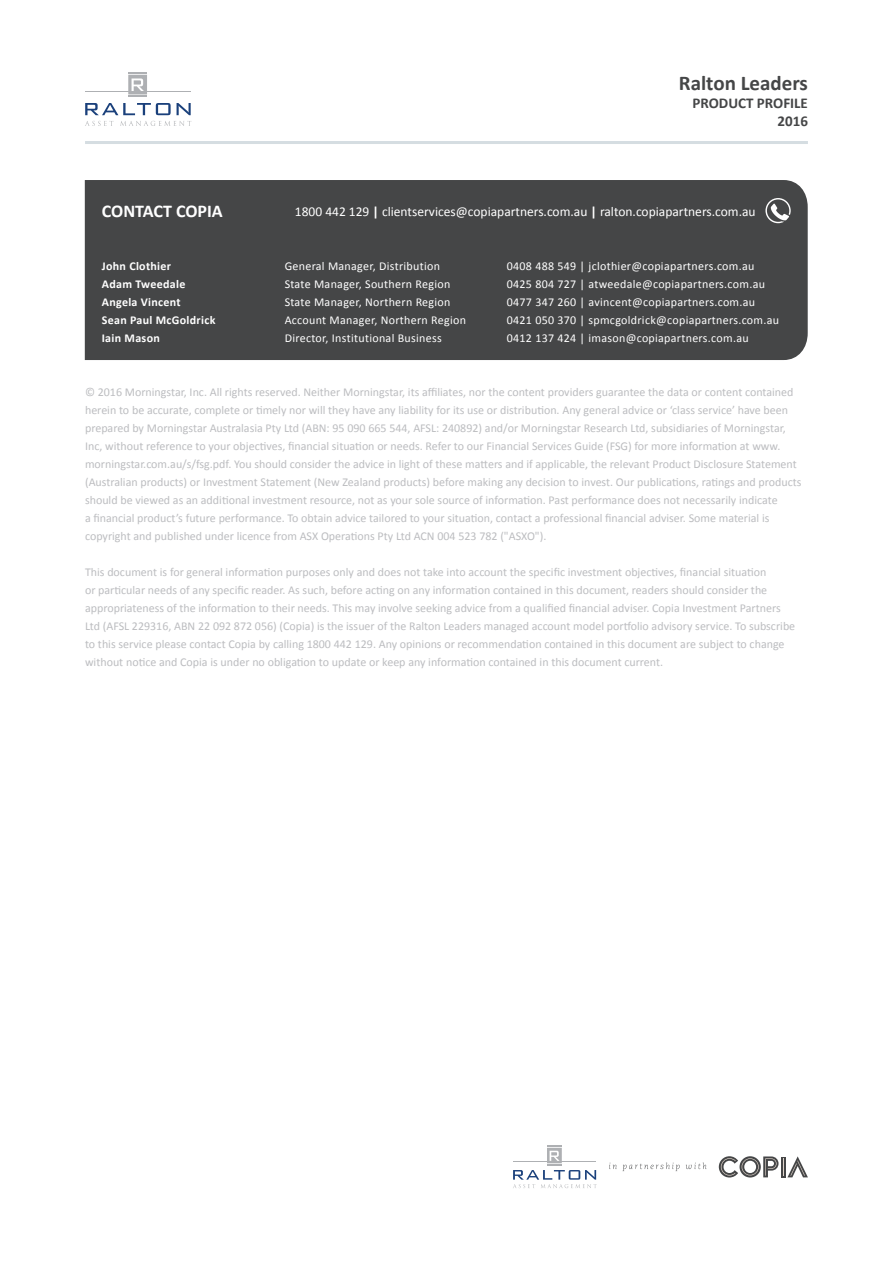
<style>
.page{position:relative;width:893px;height:1263px;background:#fff}
.page>*{position:absolute;margin:0;border:0;box-sizing:border-box;transform-origin:0 0}
.t1{font:700 21px "Calibri";color:#454647}
.t2{font:700 18px "Calibri";color:#fff}
.t3{font:700 15px/18px "Calibri";color:#454647;text-align:right}
.t4{font:13.5px "Calibri";color:#fff}
.t5{font:12px/18px "Calibri";color:#bcbdc0}
.t6{font:12px "Calibri";letter-spacing:.025em;color:#fff}
.t7{font:700 12px "Calibri";letter-spacing:.025em;color:#fff}
.s1{font-weight:700}
</style>
<div class="page">
<hr style="left:85px;top:141px;width:723px;height:3px;background:#abbbc4">
<hr style="left:85px;top:92px;width:105px;height:1px;background:#aeb0b3">
<svg style="left:128px;top:72px;width:19px;height:25px"></svg>
<svg style="left:85px;top:103px;width:86px;height:12px"></svg>
<svg style="left:177px;top:103px;width:14px;height:12px"></svg>
<svg style="left:85px;top:121px;width:28px;height:5px"></svg>
<svg style="left:120px;top:121px;width:71px;height:5px"></svg>
<svg style="left:609px;top:1163px;width:71px;height:8px"></svg>
<svg style="left:686px;top:1163px;width:20px;height:6px"></svg>
<svg style="left:719px;top:1156px;width:89px;height:21px"></svg>
<svg style="left:513px;top:1145px;width:84px;height:43px"></svg>
<div style="left:85px;top:180px;width:723px;height:180px;background:#454647"></div>
<svg style="left:765px;top:198px;width:26px;height:25px"></svg>
<h1 class="t1" style="left:679px;top:70px;width:130px">Ralton Leaders</h1>
<p class="t3" style="left:692px;top:94px;width:117px">PRODUCT PROFILE<br>2016</p>
<p class="t2" style="left:102px;top:200px;width:123px">CONTACT COPIA</p>
<p class="t4" style="left:295px;top:203px;width:462px">1800 442 129 <span class="s1">|</span> clientservices@copiapartners.com.au <span class="s1">|</span> ralton.copiapartners.com.au</p>
<p class="t7" style="left:102px;top:258px;width:71px">John Clothier</p>
<p class="t6" style="left:285px;top:258px;width:157px">General Manager, Distribution</p>
<p class="t6" style="left:507px;top:258px;width:249px">0408 488 549 | jclothier@copiapartners.com.au</p>
<p class="t7" style="left:102px;top:276px;width:85px">Adam Tweedale</p>
<p class="t6" style="left:285px;top:276px;width:167px">State Manager, Southern Region</p>
<p class="t6" style="left:507px;top:276px;width:260px">0425 804 727 | atweedale@copiapartners.com.au</p>
<p class="t7" style="left:102px;top:294px;width:80px">Angela Vincent</p>
<p class="t6" style="left:285px;top:294px;width:167px">State Manager, Northern Region</p>
<p class="t6" style="left:507px;top:294px;width:250px">0477 347 260 | avincent@copiapartners.com.au</p>
<p class="t7" style="left:102px;top:312px;width:115px">Sean Paul McGoldrick</p>
<p class="t6" style="left:285px;top:312px;width:183px">Account Manager, Northern Region</p>
<p class="t6" style="left:507px;top:312px;width:274px">0421 050 370 | spmcgoldrick@copiapartners.com.au</p>
<p class="t7" style="left:102px;top:330px;width:60px">Iain Mason</p>
<p class="t6" style="left:285px;top:330px;width:159px">Director, Institutional Business</p>
<p class="t6" style="left:507px;top:330px;width:243px">0412 137 424 | imason@copiapartners.com.au</p>
<p class="t5" style="left:85px;top:383px;width:718px">© 2016 Morningstar, Inc. All rights reserved. Neither Morningstar, its affiliates, nor the content providers guarantee the data or content contained herein to be accurate, complete or timely nor will they have any liability for its use or distribution. Any general advice or ‘class service’ have been prepared by Morningstar Australasia Pty Ltd (ABN: 95 090 665 544, AFSL: 240892) and/or Morningstar Research Ltd, subsidiaries of Morningstar, Inc, without reference to your objectives, financial situation or needs. Refer to our Financial Services Guide (FSG) for more information at www. morningstar.com.au/s/fsg.pdf. You should consider the advice in light of these matters and if applicable, the relevant Product Disclosure Statement (Australian products) or Investment Statement (New Zealand products) before making any decision to invest. Our publications, ratings and products should be viewed as an additional investment resource, not as your sole source of information. Past performance does not necessarily indicate<br>a financial product’s future performance. To obtain advice tailored to your situation, contact a professional financial adviser. Some material is copyright and published under licence from ASX Operations Pty Ltd ACN 004 523 782 ("ASXO").</p>
<p class="t5" style="left:85px;top:563px;width:712px">This document is for general information purposes only and does not take into account the specific investment objectives, financial situation<br>or particular needs of any specific reader. As such, before acting on any information contained in this document, readers should consider the appropriateness of the information to their needs. This may involve seeking advice from a qualified financial adviser. Copia Investment Partners Ltd (AFSL 229316, ABN 22 092 872 056) (Copia) is the issuer of the Ralton Leaders managed account model portfolio advisory service. To subscribe to this service please contact Copia by calling 1800 442 129. Any opinions or recommendation contained in this document are subject to change without notice and Copia is under no obligation to update or keep any information contained in this document current.</p>
</div>
